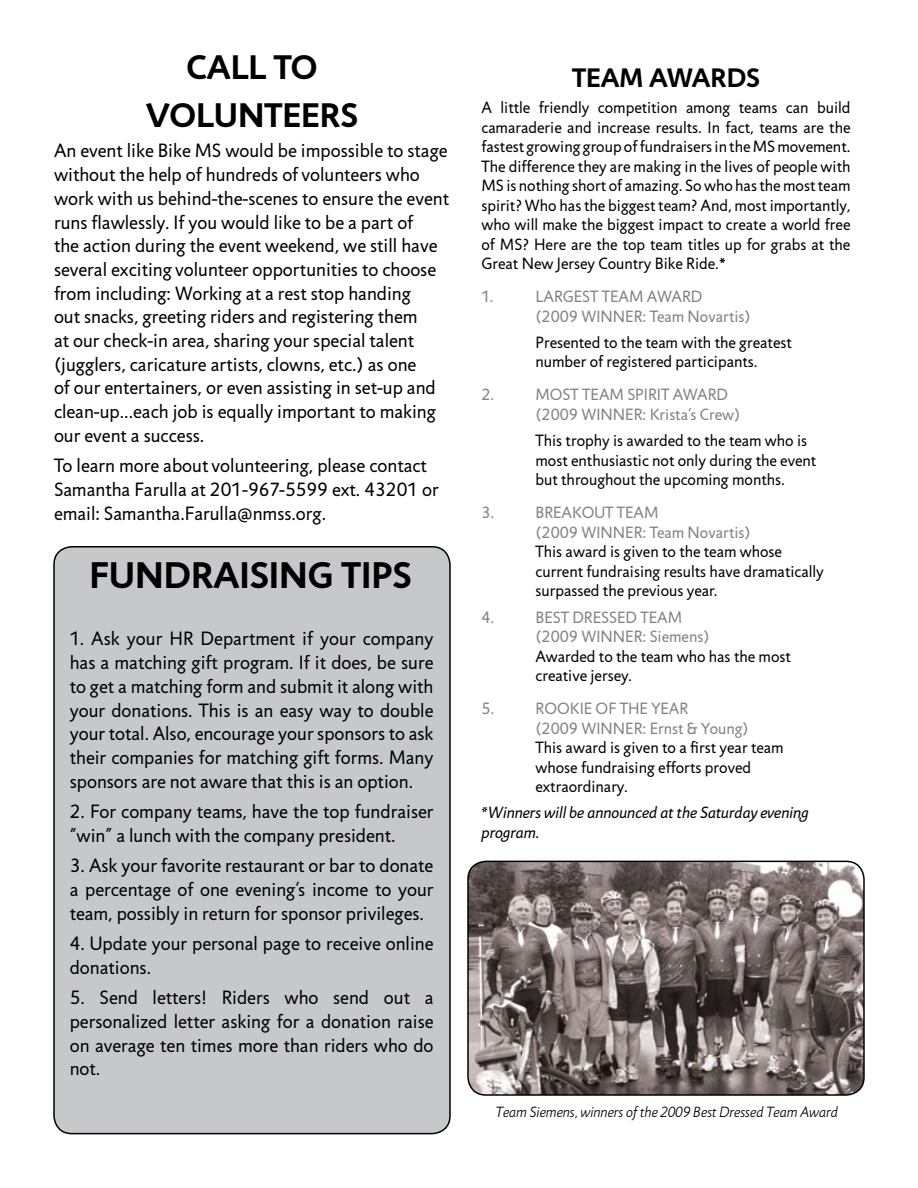
<style>
.page{position:relative;width:918px;height:1188px;background:#fff}
.page>*{position:absolute;margin:0;border:0;box-sizing:border-box;transform-origin:0 0}
.t1{font:700 37.5px "Jigsaw";color:#000}
.t2{font:700 34.5px/48.2px "Jigsaw";color:#000}
.t3{font:700 27px "Jigsaw";letter-spacing:-.015em;color:#000}
.t4{font:19.5px/23.7px "Jigsaw";color:#000}
.t5{font:16.5px/19.5px "Jigsaw";color:#000;text-align:justify}
.t6{font:16.5px/19.5px "Jigsaw";color:#010101}
.t7{font:16.5px/19.5px "Jigsaw";color:#808285}
.t8{font:italic 16.5px/19.5px "Jigsaw";color:#010101}
.t9{font:italic 300 15px "Jigsaw";color:#000}
</style>
<div class="page">
<div style="left:54px;top:547px;width:396px;height:587px;background:#c6c8ca;border-radius:18px"></div>
<div style="left:53px;top:546px;width:398px;height:588px;border:2px solid #000;border-radius:18px"></div>
<img style="left:468px;top:861px;width:396px;height:234px">
<div style="left:467px;top:861px;width:398px;height:235px;border:2px solid #000;border-radius:18px"></div>
<h2 class="t2" style="left:146px;top:43px;width:173px;text-indent:40px">CALL TO<br>VOLUNTEER</h2>
<h2 class="t2" style="left:340px;top:91px;width:19px">S</h2>
<p class="t4" style="left:54px;top:139px;width:397px">An event like Bike MS would be impossible to stage without the help of hundreds of volunteers who work with us behind-the-scenes to ensure the event runs flawlessly. If you would like to be a part of<br>the action during the event weekend, we still have several exciting volunteer opportunities to choose from including: Working at a rest stop handing<br>out snacks, greeting riders and registering them<br>at our check-in area, sharing your special talent (jugglers, caricature artists, clowns, etc.) as one<br>of our entertainers, or even assisting in set-up and clean-up...each job is equally important to making our event a success.</p>
<p class="t4" style="left:54px;top:454px;width:386px">To learn more about volunteering, please contact<br>Samantha Farulla at 201-967-5599 ext. 43201 or email: Samantha.Farulla@nmss.org.</p>
<h1 class="t1" style="left:90px;top:552px;width:46px">FUNDR</h1>
<h1 class="t1" style="left:213px;top:552px;width:200px">AISING TI PS</h1>
<p class="t4" style="left:70px;top:627px;width:365px;text-align:justify">1. Ask your HR Department if your company has a matching gift program. If it does, be sure to get a matching form and submit it along with your donations. This is an easy way to double your total. Also, encourage your sponsors to ask their companies for matching gift forms. Many sponsors are not aware that this is an option.</p>
<p class="t4" style="left:70px;top:800px;width:365px">2. For company teams, have the top fundraiser “win” a lunch with the company president.</p>
<p class="t4" style="left:70px;top:854px;width:365px;text-align:justify">3. Ask your favorite restaurant or bar to donate a percentage of one evening’s income to your team, possibly in return for sponsor privileges.</p>
<p class="t4" style="left:70px;top:932px;width:365px">4. Update your personal page to receive online donations.</p>
<p class="t4" style="left:70px;top:986px;width:365px;text-align:justify">5. Send letters! Riders who send out a personalized letter asking for a donation raise on average ten times more than riders who do not.</p>
<h3 class="t3" style="left:572px;top:61px;width:189px">TEAM AWARDS</h3>
<p class="t5" style="left:482px;top:98px;width:371px">A little friendly competition among teams can build camaraderie and increase results. In fact, teams are the fastest growing group of fundraisers in the MS movement.<br>The difference they are making in the lives of people with MS is nothing short of amazing. So who has the most team spirit? Who has the biggest team? And, most importantly, who will make the biggest impact to create a world free of MS? Here are the top team titles up for grabs at the Great New Jersey Country Bike Ride.*</p>
<p class="t7" style="left:482px;top:287px;width:14px">1.</p>
<p class="t7" style="left:536px;top:287px;width:19px">Largest</p>
<p class="t7" style="left:602px;top:287px;width:12px">team</p>
<p class="t7" style="left:536px;top:287px;width:217px;text-indent:111px">award<br>(2009 Winn er: Team Novartis)</p>
<p class="t6" style="left:536px;top:333px;width:258px">Presented to the team with the greatest number of registered participants.</p>
<p class="t7" style="left:482px;top:385px;width:14px">2.</p>
<p class="t7" style="left:536px;top:385px;width:25px">Most</p>
<p class="t7" style="left:582px;top:385px;width:53px">team spirit</p>
<p class="t7" style="left:673px;top:385px;width:12px">award</p>
<p class="t7" style="left:536px;top:405px;width:58px">(2009 winn</p>
<p class="t7" style="left:625px;top:405px;width:117px">er: Krista’s Crew)</p>
<p class="t6" style="left:536px;top:431px;width:282px">This trophy is awarded to the team who is most enthusiastic not only during the event but throughout the upcoming months.</p>
<p class="t7" style="left:482px;top:503px;width:14px">3.</p>
<p class="t7" style="left:536px;top:503px;width:38px">Breakout</p>
<p class="t7" style="left:536px;top:503px;width:217px;text-indent:81px">team<br>(2009 Winn er: Team Novartis)</p>
<p class="t6" style="left:536px;top:542px;width:290px">This award is given to the team whose current fundraising results have dramatically surpassed the previous year.</p>
<p class="t7" style="left:482px;top:607px;width:14px">4.</p>
<p class="t7" style="left:536px;top:607px;width:47px">Best dressed</p>
<p class="t7" style="left:641px;top:607px;width:12px">team</p>
<p class="t7" style="left:536px;top:627px;width:58px">(2009 winn</p>
<p class="t7" style="left:625px;top:627px;width:86px">er: Siemens)</p>
<p class="t6" style="left:536px;top:646px;width:257px">Awarded to the team who has the most creative jersey.</p>
<p class="t7" style="left:482px;top:699px;width:14px">5.</p>
<p class="t7" style="left:536px;top:699px;width:20px">Rooki</p>
<p class="t7" style="left:536px;top:699px;width:144px;text-indent:48px">e of th e year (2009 winn</p>
<p class="t7" style="left:625px;top:718px;width:125px">er: Ernst &amp; Young)</p>
<p class="t6" style="left:536px;top:738px;width:250px">This award is given to a first year team whose fundraising efforts proved extraordinary.</p>
<p class="t8" style="left:482px;top:803px;width:329px">*Winners will be announced at the Saturday evening program.</p>
<p class="t9" style="left:496px;top:1104px;width:344px">Team Siemens, winners of the 2009 Best Dressed Team Award</p>
</div>
